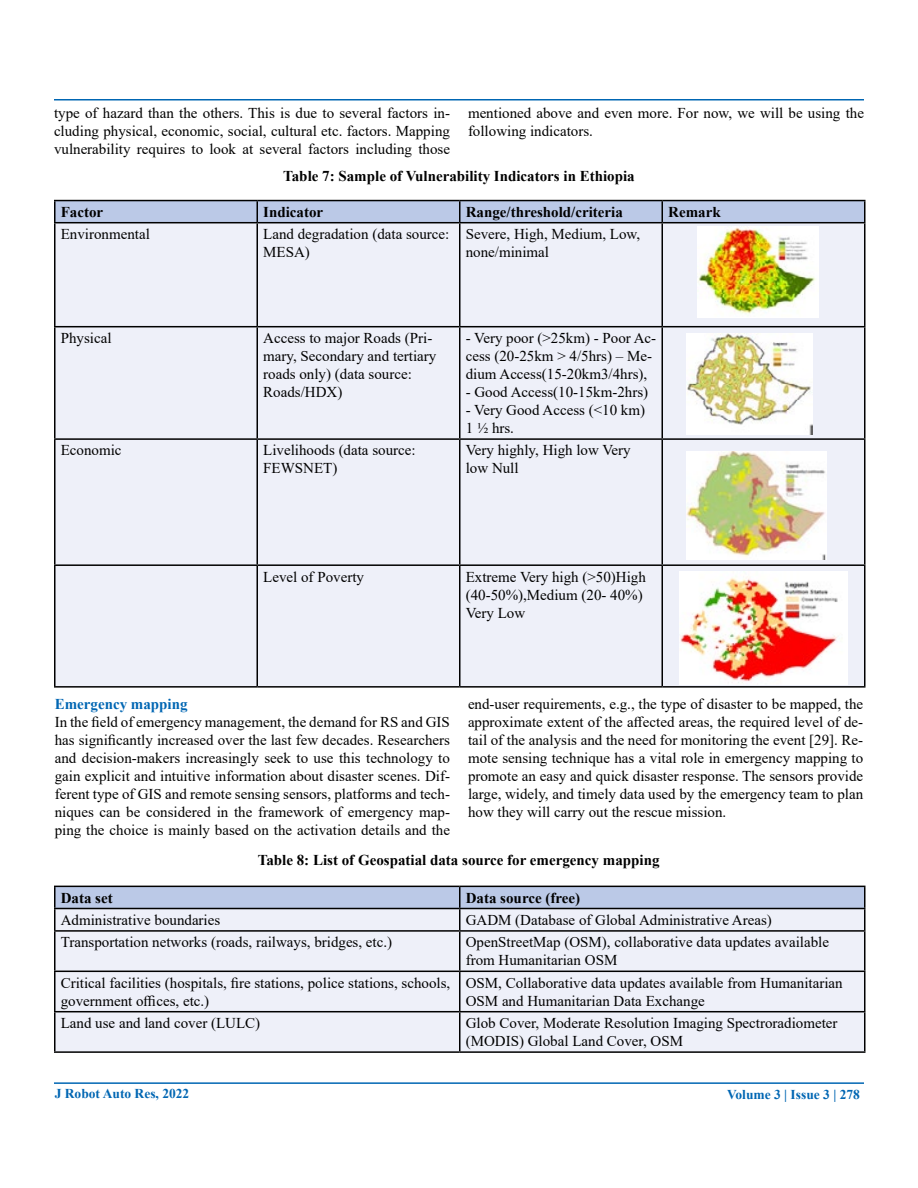
<style>
.page{position:relative;width:918px;height:1188px;background:#fff}
.page>*{position:absolute;margin:0;border:0;box-sizing:border-box;transform-origin:0 0}
.t1{font:15px/18px "Times New Roman";color:#000}
.t2{font:700 15px "Times New Roman";color:#000}
.t3{font:700 15px "Times New Roman";color:#0066b3}
.t4{font:700 13.5px "Times New Roman";color:#0066b3}
</style>
<div class="page">
<hr style="left:54px;top:99px;width:810px;height:1px;background:#0066b3">
<hr style="left:54px;top:1082px;width:810px;height:2px;background:#0066b3">
<div style="left:56px;top:223px;width:808px;height:463px;background:#eef0f9"></div>
<hr style="left:54px;top:200px;width:203px;height:1px;background:#000">
<hr style="left:54px;top:201px;width:2px;height:21px;background:#000">
<hr style="left:257px;top:200px;width:203px;height:1px;background:#000">
<hr style="left:460px;top:200px;width:202px;height:1px;background:#000">
<hr style="left:662px;top:200px;width:204px;height:1px;background:#000">
<svg style="left:55px;top:201px;width:809px;height:21px"></svg>
<hr style="left:864px;top:201px;width:2px;height:21px;background:#000">
<hr style="left:54px;top:222px;width:203px;height:1px;background:#000">
<hr style="left:54px;top:223px;width:2px;height:103px;background:#000">
<hr style="left:257px;top:222px;width:203px;height:1px;background:#000">
<hr style="left:256px;top:223px;width:2px;height:103px;background:#000">
<hr style="left:460px;top:222px;width:202px;height:1px;background:#000">
<hr style="left:459px;top:223px;width:1px;height:103px;background:#000">
<hr style="left:662px;top:222px;width:204px;height:1px;background:#000">
<hr style="left:662px;top:223px;width:1px;height:103px;background:#000">
<hr style="left:864px;top:223px;width:2px;height:103px;background:#000">
<hr style="left:54px;top:326px;width:203px;height:1px;background:#000">
<hr style="left:54px;top:327px;width:2px;height:111px;background:#000">
<hr style="left:257px;top:326px;width:203px;height:1px;background:#000">
<hr style="left:256px;top:327px;width:2px;height:111px;background:#000">
<hr style="left:460px;top:326px;width:202px;height:1px;background:#000">
<hr style="left:459px;top:327px;width:1px;height:111px;background:#000">
<hr style="left:662px;top:326px;width:204px;height:1px;background:#000">
<hr style="left:662px;top:327px;width:1px;height:111px;background:#000">
<hr style="left:864px;top:327px;width:2px;height:111px;background:#000">
<hr style="left:54px;top:438px;width:203px;height:2px;background:#000">
<hr style="left:54px;top:440px;width:2px;height:124px;background:#000">
<hr style="left:257px;top:438px;width:203px;height:2px;background:#000">
<hr style="left:256px;top:440px;width:2px;height:124px;background:#000">
<hr style="left:460px;top:438px;width:202px;height:2px;background:#000">
<hr style="left:459px;top:440px;width:1px;height:124px;background:#000">
<hr style="left:662px;top:438px;width:204px;height:2px;background:#000">
<hr style="left:662px;top:440px;width:1px;height:124px;background:#000">
<hr style="left:864px;top:440px;width:2px;height:124px;background:#000">
<hr style="left:54px;top:564px;width:203px;height:2px;background:#000">
<hr style="left:54px;top:566px;width:2px;height:120px;background:#000">
<hr style="left:257px;top:564px;width:203px;height:2px;background:#000">
<hr style="left:256px;top:566px;width:2px;height:120px;background:#000">
<hr style="left:460px;top:564px;width:202px;height:2px;background:#000">
<hr style="left:459px;top:566px;width:1px;height:120px;background:#000">
<hr style="left:662px;top:564px;width:204px;height:2px;background:#000">
<hr style="left:662px;top:566px;width:1px;height:120px;background:#000">
<hr style="left:864px;top:566px;width:2px;height:120px;background:#000">
<hr style="left:54px;top:686px;width:203px;height:2px;background:#000">
<hr style="left:257px;top:686px;width:203px;height:2px;background:#000">
<hr style="left:460px;top:686px;width:202px;height:2px;background:#000">
<hr style="left:662px;top:686px;width:204px;height:2px;background:#000">
<img style="left:698px;top:227px;width:121px;height:90px">
<img style="left:687px;top:334px;width:125px;height:101px">
<img style="left:687px;top:451px;width:140px;height:109px">
<img style="left:680px;top:572px;width:168px;height:113px">
<div style="left:56px;top:932px;width:808px;height:119px;background:#eef0f9"></div>
<hr style="left:54px;top:886px;width:406px;height:1px;background:#000">
<hr style="left:54px;top:887px;width:2px;height:21px;background:#000">
<hr style="left:460px;top:886px;width:406px;height:1px;background:#000">
<hr style="left:864px;top:887px;width:2px;height:21px;background:#000">
<hr style="left:54px;top:908px;width:406px;height:1px;background:#000">
<hr style="left:54px;top:909px;width:2px;height:21px;background:#000">
<hr style="left:460px;top:908px;width:406px;height:1px;background:#000">
<svg style="left:55px;top:886px;width:810px;height:44px"></svg>
<hr style="left:864px;top:909px;width:2px;height:21px;background:#000">
<hr style="left:54px;top:930px;width:406px;height:2px;background:#000">
<hr style="left:54px;top:932px;width:2px;height:39px;background:#000">
<hr style="left:460px;top:930px;width:406px;height:2px;background:#000">
<hr style="left:459px;top:932px;width:1px;height:39px;background:#000">
<hr style="left:864px;top:932px;width:2px;height:39px;background:#000">
<hr style="left:54px;top:971px;width:406px;height:1px;background:#000">
<hr style="left:54px;top:972px;width:2px;height:39px;background:#000">
<hr style="left:460px;top:971px;width:406px;height:1px;background:#000">
<hr style="left:459px;top:972px;width:1px;height:39px;background:#000">
<hr style="left:864px;top:972px;width:2px;height:39px;background:#000">
<hr style="left:54px;top:1011px;width:406px;height:1px;background:#000">
<hr style="left:54px;top:1012px;width:2px;height:39px;background:#000">
<hr style="left:460px;top:1011px;width:406px;height:1px;background:#000">
<hr style="left:459px;top:1012px;width:1px;height:39px;background:#000">
<hr style="left:864px;top:1012px;width:2px;height:39px;background:#000">
<hr style="left:54px;top:1051px;width:406px;height:2px;background:#000">
<hr style="left:460px;top:1051px;width:406px;height:2px;background:#000">
<p class="t1" style="left:54px;top:104px;width:398px;text-align:justify">type of hazard than the others. This is due to several factors in&shy;cluding physical, economic, social, cultural etc. factors. Mapping vulnerability requires to look at several factors including those</p>
<p class="t1" style="left:468px;top:104px;width:398px">mentioned above and even more. For now, we will be using the following indicators.</p>
<p class="t2" style="left:283px;top:165px;width:353px">Table 7: Sample of Vulnerability Indicators in Ethiopia</p>
<p class="t2" style="left:61px;top:201px;width:44px">Factor</p>
<p class="t2" style="left:263px;top:201px;width:61px">Indicator</p>
<p class="t2" style="left:466px;top:201px;width:159px">Range/threshold/criteria</p>
<p class="t2" style="left:668px;top:201px;width:54px">Remark</p>
<p class="t1" style="left:61px;top:225px;width:91px">Environmental</p>
<p class="t1" style="left:263px;top:225px;width:188px">Land degradation (data source:<br>MESA)</p>
<p class="t1" style="left:466px;top:225px;width:176px">Severe, High, Medium, Low, none/minimal</p>
<p class="t1" style="left:61px;top:329px;width:52px">Physical</p>
<p class="t1" style="left:263px;top:329px;width:175px">Access to major Roads (Pri&shy;mary, Secondary and tertiary roads only) (data source:<br>Roads/HDX)</p>
<p class="t1" style="left:466px;top:329px;width:192px">- Very poor (&gt;25km) - Poor Ac&shy;cess (20-25km &gt; 4/5hrs) – Me&shy;dium Access(15-20km3/4hrs),</p>
<p class="t1" style="left:466px;top:383px;width:184px">- Good Access(10-15km-2hrs)</p>
<p class="t1" style="left:466px;top:401px;width:181px">- Very Good Access (&lt;10 km)<br>1 ½ hrs.</p>
<p class="t1" style="left:61px;top:441px;width:62px">Economic</p>
<p class="t1" style="left:263px;top:441px;width:154px">Livelihoods (data source:<br>FEWSNET)</p>
<p class="t1" style="left:466px;top:441px;width:166px">Very highly, High low Very low Null</p>
<p class="t1" style="left:263px;top:567px;width:102px">Level of Poverty</p>
<p class="t1" style="left:466px;top:567px;width:182px">Extreme Very high (&gt;50)High (40-50%),Medium (20- 40%)<br>Very Low</p>
<p class="t1" style="left:468px;top:694px;width:397px;text-align:justify">end-user requirements, e.g., the type of disaster to be mapped, the approximate extent of the affected areas, the required level of de&shy;tail of the analysis and the need for monitoring the event [29]. Re&shy;mote sensing technique has a vital role in emergency mapping to promote an easy and quick disaster response. The sensors provide large, widely, and timely data used by the emergency team to plan how they will carry out the rescue mission.</p>
<p class="t2" style="left:258px;top:849px;width:403px">Table 8: List of Geospatial data source for emergency mapping</p>
<p class="t3" style="left:55px;top:693px;width:134px">Emergency mapping</p>
<p class="t1" style="left:55px;top:712px;width:397px;text-align:justify">In the field of emergency management, the demand for RS and GIS has significantly increased over the last few decades. Researchers and decision-makers increasingly seek to use this technology to gain explicit and intuitive information about disaster scenes. Dif&shy;ferent type of GIS and remote sensing sensors, platforms and tech&shy;niques can be considered in the framework of emergency map&shy;ping the choice is mainly based on the activation details and the</p>
<p class="t2" style="left:61px;top:887px;width:54px">Data set</p>
<p class="t2" style="left:466px;top:887px;width:116px">Data source (free)</p>
<p class="t1" style="left:61px;top:910px;width:161px">Administrative boundaries</p>
<p class="t1" style="left:466px;top:910px;width:308px">GADM (Database of Global Administrative Areas)</p>
<p class="t1" style="left:61px;top:933px;width:333px">Transportation networks (roads, railways, bridges, etc.)</p>
<p class="t1" style="left:466px;top:933px;width:365px">OpenStreetMap (OSM), collaborative data updates available from Humanitarian OSM</p>
<p class="t1" style="left:61px;top:973px;width:391px">Critical facilities (hospitals, fire stations, police stations, schools, government offices, etc.)</p>
<p class="t1" style="left:466px;top:973px;width:379px">OSM, Collaborative data updates available from Humanitarian<br>OSM and Humanitarian Data Exchange</p>
<p class="t1" style="left:61px;top:1014px;width:201px">Land use and land cover (LULC)</p>
<p class="t1" style="left:466px;top:1014px;width:373px">Glob Cover, Moderate Resolution Imaging Spectroradiometer (MODIS) Global Land Cover, OSM</p>
<p class="t4" style="left:55px;top:1084px;width:136px">J Robot Auto Res, 2022</p>
<p class="t4" style="left:727px;top:1085px;width:134px">Volume 3 | Issue 3 | 278</p>
</div>
